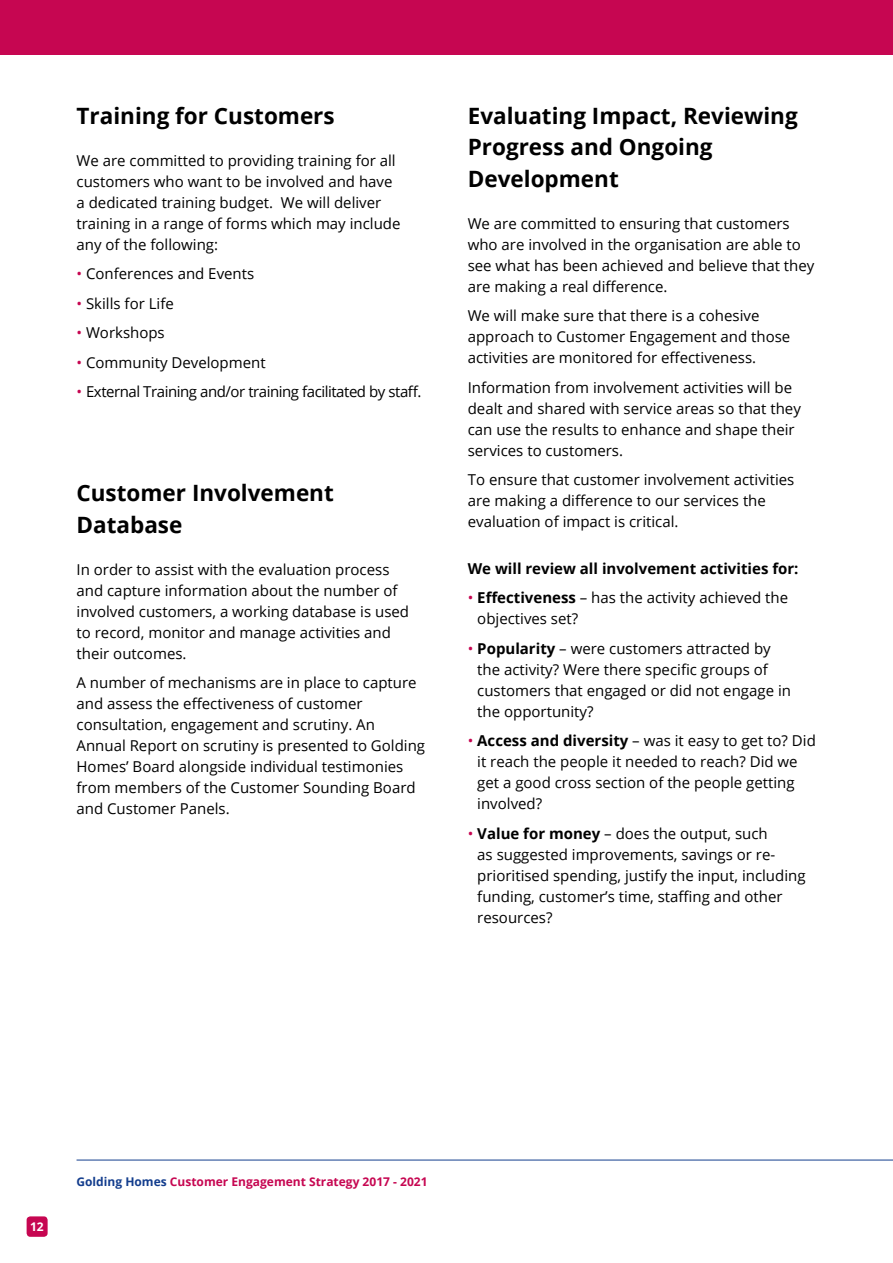
<style>
.page{position:relative;width:893px;height:1263px;background:#fff}
.page>*{position:absolute;margin:0;border:0;box-sizing:border-box;transform-origin:0 0}
.t1{font:700 22.5px/31.5px "Open Sans";color:#000}
.t2{font:15px/21px "Open Sans";color:#000}
.t3{font:15px "Open Sans";letter-spacing:-.03em;color:#000}
.t4{font:700 15px "Open Sans";color:#000}
.t5{font:700 12px "Open Sans";color:#c60651}
.t6{font:700 12px "Open Sans";color:#fff}
.s1{color:#c60651}
.s2{font-weight:700}
.s3{color:#133d8d}
</style>
<div class="page">
<div style="left:0;top:0;width:893px;height:54px;background:#c60651"></div>
<hr style="left:77px;top:1160px;width:816px;height:1px;background:#133d8d">
<div style="left:27px;top:1216px;width:21px;height:21px;background:#c60651;border-radius:4px"></div>
<h1 class="t1" style="left:77px;top:99px;width:260px">Training for Customers</h1>
<p class="t2" style="left:77px;top:149px;width:325px">We are committed to providing training for all customers who want to be involved and have a dedicated training budget. We will deliver training in a range of forms which may include any of the following:</p>
<p class="t2" style="left:77px;top:263px;width:179px"><span class="s1">•</span> Conferences and Events</p>
<p class="t2" style="left:77px;top:292px;width:99px"><span class="s1">•</span> Skills for Life</p>
<p class="t2" style="left:77px;top:322px;width:90px"><span class="s1">•</span> Workshops</p>
<p class="t2" style="left:77px;top:351px;width:191px"><span class="s1">•</span> Community Development</p>
<p class="t3" style="left:77px;top:382px;width:347px"><span class="s1">•</span> External Training and/or training facilitated by staff.</p>
<h1 class="t1" style="left:77px;top:477px;width:259px">Customer Involvement<br>Database</h1>
<p class="t2" style="left:77px;top:559px;width:334px">In order to assist with the evaluation process and capture information about the number of involved customers, a working database is used to record, monitor and manage activities and their outcomes.</p>
<p class="t2" style="left:77px;top:672px;width:350px">A number of mechanisms are in place to capture and assess the effectiveness of customer consultation, engagement and scrutiny. An Annual Report on scrutiny is presented to Golding Homes’ Board alongside individual testimonies from members of the Customer Sounding Board and Customer Panels.</p>
<h1 class="t1" style="left:468px;top:99px;width:332px">Evaluating Impact, Reviewing<br>Progress and Ongoing<br>Development</h1>
<p class="t2" style="left:468px;top:212px;width:348px">We are committed to ensuring that customers who are involved in the organisation are able to see what has been achieved and believe that they are making a real difference.</p>
<p class="t2" style="left:468px;top:305px;width:324px">We will make sure that there is a cohesive approach to Customer Engagement and those activities are monitored for effectiveness.</p>
<p class="t2" style="left:468px;top:376px;width:335px">Information from involvement activities will be dealt and shared with service areas so that they can use the results to enhance and shape their services to customers.</p>
<p class="t2" style="left:468px;top:469px;width:328px">To ensure that customer involvement activities are making a difference to our services the evaluation of impact is critical.</p>
<p class="t4" style="left:468px;top:558px;width:332px">We will review all involvement activities for:</p>
<p class="t2" style="left:477px;top:587px;width:312px;text-indent:-10px"><span class="s1">•</span> <span class="s2">Effectiveness</span> – has the activity achieved the objectives set?</p>
<p class="t2" style="left:477px;top:637px;width:315px;text-indent:-10px"><span class="s1">•</span> <span class="s2">Popularity</span> – were customers attracted by the activity? Were there specific groups of customers that engaged or did not engage in the opportunity?</p>
<p class="t2" style="left:477px;top:730px;width:340px;text-indent:-10px"><span class="s1">•</span> <span class="s2">Access and diversity</span> – was it easy to get to? Did it reach the people it needed to reach? Did we get a good cross section of the people getting involved?</p>
<p class="t2" style="left:477px;top:822px;width:330px;text-indent:-10px"><span class="s1">•</span> <span class="s2">Value for money</span> – does the output, such<br>as suggested improvements, savings or re&shy;prioritised spending, justify the input, including funding, customer’s time, staffing and other resources?</p>
<p class="t6" style="left:30px;top:1218px;width:15px">12</p>
<p class="t5" style="left:77px;top:1173px;width:353px"><span class="s3">Golding Homes</span> Customer Engagement Strategy 2017 - 2021</p>
</div>
